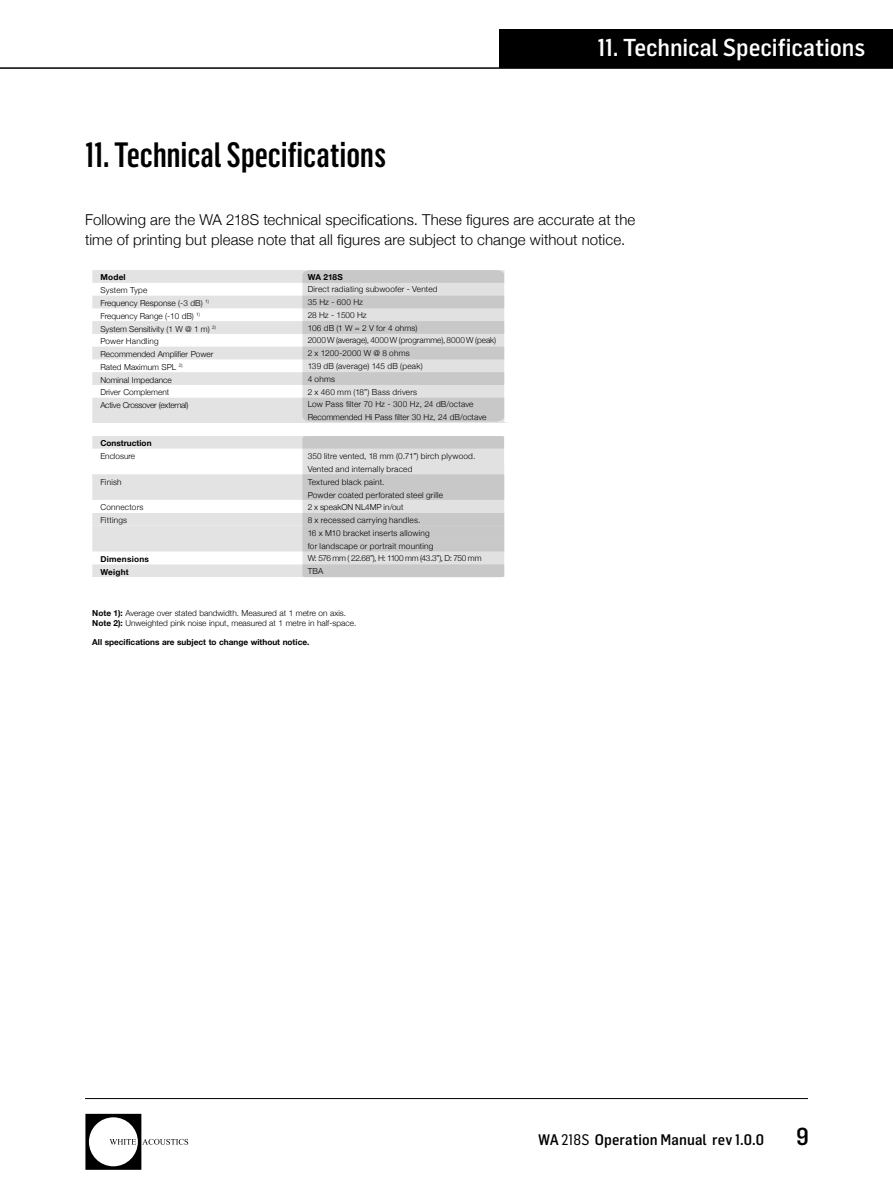
<style>
.page{position:relative;width:893px;height:1187px;background:#fff}
.page>*{position:absolute;margin:0;border:0;box-sizing:border-box;transform-origin:0 0}
.t1{font:500 34.5px "Flama Condensed";letter-spacing:-.005em;color:#000}
.t2{font:500 24px "Flama Semicondensed";letter-spacing:-.005em;color:#fff}
.t3{font:500 24px "Flama Semicondensed";color:#000}
.t4{font:300 15px/19.5px "Helvetica Neue";letter-spacing:.005em;color:#000}
.t5{font:500 15px "Flama Semicondensed";letter-spacing:.005em;color:#000}
.t6{font:300 8.25px/12.8px "Helvetica Neue";color:#000}
.t7{font:300 8.25px/12.8px "Helvetica Neue";letter-spacing:.025em;color:#000}
.t8{font:700 8.25px "Helvetica Neue";color:#000}
.t9{font:700 8.25px/12.8px "Helvetica Neue";letter-spacing:.03em;color:#000}
.s1{font-weight:700}
.s2{font-family:"Flama Semicondensed Basic";font-weight:400}
</style>
<div class="page">
<div style="left:500px;top:30px;width:393px;height:38px;background:#000"></div>
<hr style="left:85px;top:1098px;width:723px;height:1px;background:#000">
<svg style="left:85px;top:1113px;width:103px;height:56px"></svg>
<hr style="left:0;top:67px;width:893px;height:2px;background:#000">
<svg style="left:92px;top:270px;width:417px;height:153px;fill:#e3e3e3"></svg>
<svg style="left:302px;top:270px;width:207px;height:152px;background:#d3d3d3"></svg>
<svg style="left:92px;top:436px;width:413px;height:142px"></svg>
<h1 class="t1" style="left:85px;top:133px;width:303px">11. Technical Specifications</h1>
<h2 class="t2" style="left:597px;top:32px;width:270px">11. Technical Specifications</h2>
<h3 class="t4" style="left:85px;top:210px;width:552px">Following are the WA 218S technical specifications. These figures are accurate at the time of printing but please note that all figures are subject to change without notice.</h3>
<p class="t8" style="left:100px;top:272px;width:27px">Model</p>
<p class="t6" style="left:100px;top:284px;width:117px">System Type<br>Frequency Response (-3 dB) <sup>1)<br></sup>Frequency Range (-10 dB) <sup>1)<br></sup>System Sensitivity (1 W @ 1 m) <sup>2)<br></sup>Power Handling<br>Recommended Amplifier Power<br>Rated Maximum SPL <sup>2)<br></sup>Nominal Impedance<br>Driver Complement<br>Active Crossover (external)</p>
<p class="t8" style="left:100px;top:438px;width:53px">Construction</p>
<p class="t6" style="left:100px;top:449px;width:36px">Enclosure</p>
<p class="t6" style="left:100px;top:475px;width:23px">Finish</p>
<p class="t7" style="left:100px;top:500px;width:45px">Connectors<br>Fittings</p>
<p class="t9" style="left:100px;top:552px;width:50px">Dimensions<br>Weight</p>
<p class="t6" style="left:92px;top:607px;width:265px;line-height:9.9px"><span class="s1">Note 1):</span> Average over stated bandwidth. Measured at 1 metre on axis.<br><span class="s1">Note 2):</span> Unweighted pink noise input, measured at 1 metre in half-space.</p>
<p class="t8" style="left:92px;top:637px;width:219px">All specifications are subject to change without notice.</p>
<p class="t8" style="left:308px;top:272px;width:37px">WA 218S</p>
<p class="t6" style="left:308px;top:283px;width:190px">Direct radiating subwoofer - Vented<br>35 Hz - 600 Hz<br>28 Hz - 1500 Hz<br>106 dB (1 W = 2 V for 4 ohms)<br>2000 W (average), 4000 W (programme), 8000 W (peak)<br>2 x 1200-2000 W @ 8 ohms<br>139 dB (average) 145 dB (peak)<br>4 ohms<br>2 x 460 mm (18”) Bass drivers<br>Low Pass filter 70 Hz - 300 Hz, 24 dB/octave<br>Recommended Hi Pass filter 30 Hz, 24 dB/octave</p>
<p class="t7" style="left:308px;top:449px;width:176px">350 litre vented, 18 mm (0.71”) birch plywood.<br>Vented and internally braced<br>Textured black paint.<br>Powder coated perforated steel grille<br>2 x speakON NL4MP in/out<br>8 x recessed carrying handles.<br>16 x M10 bracket inserts allowing<br>for landscape or portrait mounting<br>W: 576 mm ( 22.68”), H: 1100 mm (43.3”), D: 750 mm<br>TBA</p>
<h3 class="t5" style="left:538px;top:1129px;width:228px">WA <span class="s2">218S</span> Operation Manual rev 1.0.0</h3>
<h2 class="t3" style="left:796px;top:1120px;width:14px">9</h2>
</div>
